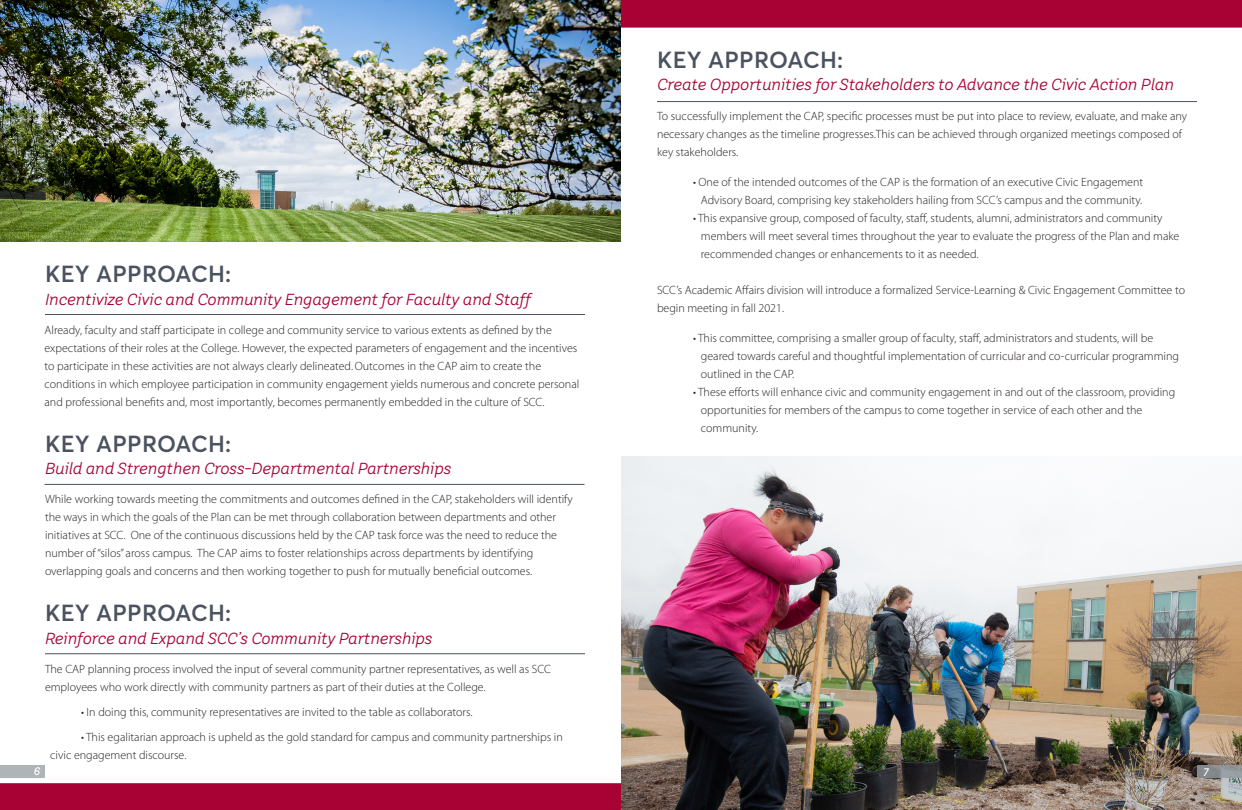
<style>
.page{position:relative;width:1242px;height:810px;background:#fff}
.page>*{position:absolute;margin:0;border:0;box-sizing:border-box;transform-origin:0 0}
.t1{font:600 23px "Averta";letter-spacing:.015em;color:#4c5360}
.t2{font:italic 16px "TT Hazelnuts";color:#a80235}
.Body_Copy{font:300 12px/18px "Myriad Pro";color:#231f20}
.t3{font:italic 500 11px "TT Hazelnuts";color:#fff}
</style>
<div class="page">
<hr style="left:45px;top:653px;width:540px;height:1px;background:#4c5360">
<hr style="left:657px;top:101px;width:540px;height:1px;background:#4c5360">
<img style="left:0;top:0;width:621px;height:241px">
<img style="left:621px;top:457px;width:621px;height:353px">
<svg style="left:1197px;top:766px;width:45px;height:12px"></svg>
<div style="left:0;top:765px;width:45px;height:12px;background:#aeb4b7"></div>
<hr style="left:44px;top:484px;width:540px;height:1px;background:#4c5360">
<hr style="left:45px;top:314px;width:540px;height:1px;background:#4c5360">
<div style="left:0;top:783px;width:621px;height:27px;background:#a80235"></div>
<div style="left:621px;top:0;width:621px;height:28px;background:#a80235"></div>
<p class="t1" style="left:45px;top:258px;width:188px">KEY APPROACH:</p>
<p class="t2" style="left:45px;top:289px;width:487px">Incentivize Civic and Community Engagement for Faculty and Staff</p>
<p class="Body_Copy" style="left:44px;top:320px;width:509px">Already, faculty and staff participate in college and community service to various extents as defined by the</p>
<p class="Body_Copy" style="left:44px;top:338px;width:534px">expectations of their roles at the College. However, the expected parameters of engagement and the incentives to participate in these activities are not always clearly delineated.Outcomes in the CAP aim to create the</p>
<p class="Body_Copy" style="left:44px;top:374px;width:536px">conditions in which employee participation in community engagement yields numerous and concrete personal and professional benefits and, most importantly, becomes permanently embedded in the culture of SCC.</p>
<p class="t1" style="left:45px;top:427px;width:188px">KEY APPROACH:</p>
<p class="t2" style="left:45px;top:459px;width:408px">Build and Strengthen Cross-Departmental Partnerships</p>
<p class="Body_Copy" style="left:45px;top:490px;width:529px">While working towards meeting the commitments and outcomes defined in the CAP, stakeholders will identify the ways in which the goals of the Plan can be met through collaboration between departments and other initiatives at SCC. One of the continuous discussions held by the CAP task force was the need to reduce the number of “silos” aross campus. The CAP aims to foster relationships across departments by identifying overlapping goals and concerns and then working together to push for mutually beneficial outcomes.</p>
<p class="t1" style="left:45px;top:597px;width:188px">KEY APPROACH:</p>
<p class="t2" style="left:45px;top:628px;width:389px">Reinforce and Expand SCC’s Community Partnerships</p>
<p class="Body_Copy" style="left:45px;top:660px;width:507px">The CAP planning process involved the input of several community partner representatives, as well as SCC employees who work directly with community partners as part of their duties at the College.</p>
<p class="Body_Copy" style="left:81px;top:703px;width:393px">• In doing this, community representatives are invited to the table as collaborators.</p>
<p class="Body_Copy" style="left:50px;top:727px;width:514px;text-indent:31px">• This egalitarian approach is upheld as the gold standard for campus and community partnerships in civic engagement discourse.</p>
<p class="t3" style="left:34px;top:764px;width:8px">6</p>
<p class="t1" style="left:657px;top:43px;width:188px">KEY APPROACH:</p>
<p class="t2" style="left:657px;top:74px;width:518px">Create Opportunities for Stakeholders to Advance the Civic Action Plan</p>
<p class="Body_Copy" style="left:657px;top:107px;width:532px">To successfully implement the CAP, specific processes must be put into place to review, evaluate, and make any necessary changes as the timeline progresses.This can be achieved through organized meetings composed of key stakeholders.</p>
<p class="Body_Copy" style="left:693px;top:173px;width:452px">• One of the intended outcomes of the CAP is the formation of an executive Civic Engagement</p>
<p class="Body_Copy" style="left:701px;top:191px;width:443px">Advisory Board, comprising key stakeholders hailing from SCC’s campus and the community.</p>
<p class="Body_Copy" style="left:693px;top:209px;width:471px">• This expansive group, composed of faculty, staff, students, alumni, administrators and community</p>
<p class="Body_Copy" style="left:701px;top:227px;width:480px">members will meet several times throughout the year to evaluate the progress of the Plan and make recommended changes or enhancements to it as needed.</p>
<p class="Body_Copy" style="left:657px;top:281px;width:530px">SCC’s Academic Affairs division will introduce a formalized Service-Learning &amp; Civic Engagement Committee to begin meeting in fall 2021.</p>
<p class="Body_Copy" style="left:701px;top:329px;width:480px;text-indent:-8px">• This committee, comprising a smaller group of faculty, staff, administrators and students, will be geared towards careful and thoughtful implementation of curricular and co-curricular programming outlined in the CAP.</p>
<p class="Body_Copy" style="left:701px;top:383px;width:476px;text-indent:-8px">• These efforts will enhance civic and community engagement in and out of the classroom, providing opportunities for members of the campus to come together in service of each other and the</p>
<p class="Body_Copy" style="left:701px;top:419px;width:59px">community.</p>
<p class="t3" style="left:1203px;top:765px;width:7px">7</p>
</div>
